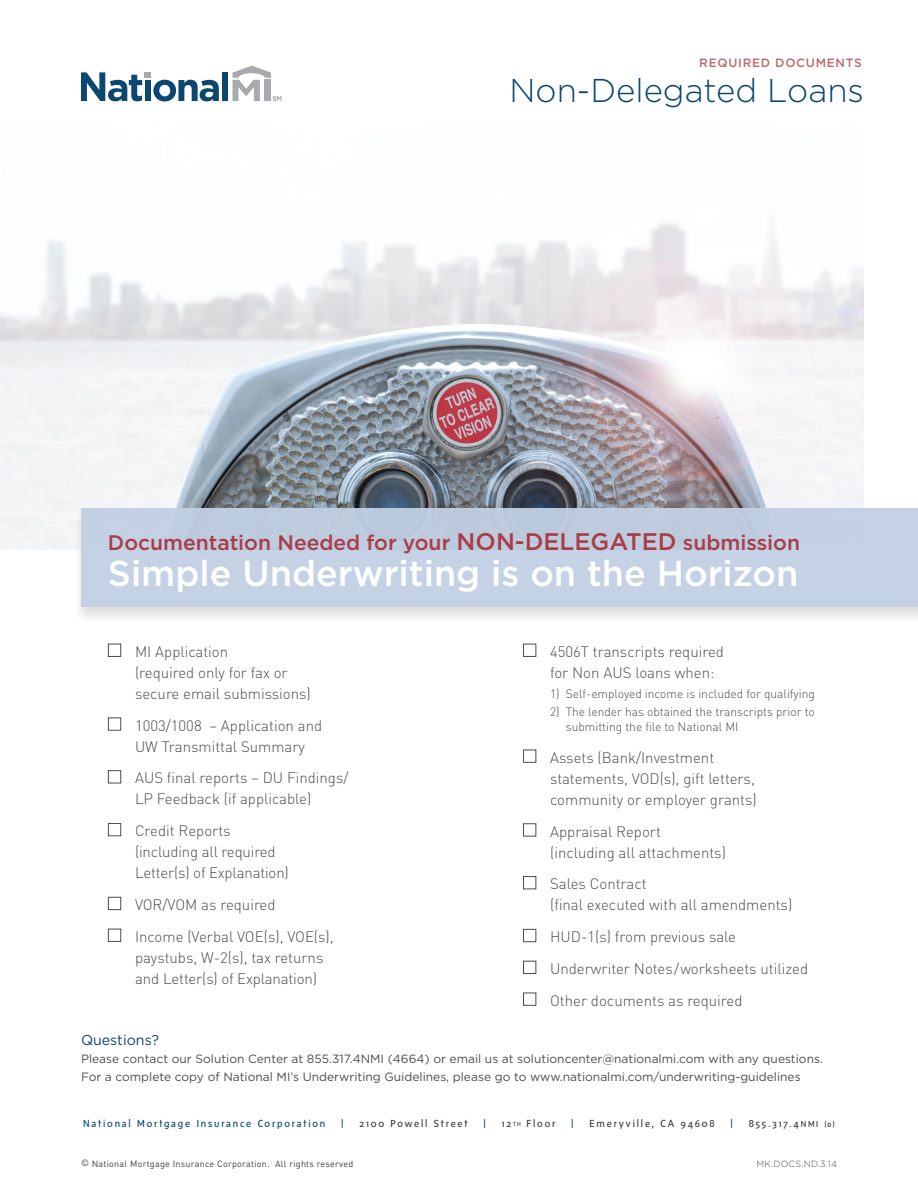
<style>
.page{position:relative;width:918px;height:1188px;background:#fff}
.page>*{position:absolute;margin:0;border:0;box-sizing:border-box;transform-origin:0 0}
.t1{font:500 36px "Gotham";color:#fff}
.t2{font:300 33px "Gotham";color:#0b4770}
.t3{font:500 21px "Gotham";color:#aa3c48}
.t4{font:300 15px/21px "DIN";color:#4b4c4d}
.t5{font:14.25px "Gotham";color:#0b4770}
.t6{font:12px/18px "Gotham";color:#4b4c4d}
.t7{font:300 12px/15px "DIN";color:#4b4c4d}
.t8{font:500 12px "Gotham";letter-spacing:.06em;color:#bd6868}
.t9{font:10.5px "Sense";letter-spacing:.175em;color:#3e3e3f}
.t10{font:10.5px "Sense";letter-spacing:.175em;color:#0b4770}
.t11{font:9px "DIN";letter-spacing:.025em;color:#3e3e3f}
.t12{font:300 9px "Gotham";letter-spacing:.025em;color:#4b4c4d}
.s1{font-size:24px}
.s2{font-size:6px}
.s3{font-size:9px}
.s4{font-family:"DIN";font-weight:500;font-size:7.5px}
.s5{font-family:"DIN";font-weight:500;font-size:8.25px}
</style>
<div class="page">
<img style="left:0;top:223px;width:864px;height:327px">
<div style="left:108px;top:644px;width:13px;height:13px;border:1px solid #4b4c4d"></div>
<div style="left:108px;top:717px;width:13px;height:14px;border:1px solid #4b4c4d"></div>
<div style="left:108px;top:770px;width:13px;height:13px;border:1px solid #4b4c4d"></div>
<div style="left:108px;top:823px;width:13px;height:13px;border:1px solid #4b4c4d"></div>
<div style="left:108px;top:897px;width:13px;height:13px;border:1px solid #4b4c4d"></div>
<div style="left:108px;top:929px;width:13px;height:13px;border:1px solid #4b4c4d"></div>
<div style="left:523px;top:644px;width:13px;height:13px;border:1px solid #4b4c4d"></div>
<div style="left:523px;top:750px;width:13px;height:13px;border:1px solid #4b4c4d"></div>
<div style="left:523px;top:823px;width:13px;height:14px;border:1px solid #4b4c4d"></div>
<div style="left:523px;top:876px;width:13px;height:13px;border:1px solid #4b4c4d"></div>
<div style="left:523px;top:929px;width:13px;height:13px;border:1px solid #4b4c4d"></div>
<div style="left:523px;top:961px;width:13px;height:13px;border:1px solid #4b4c4d"></div>
<div style="left:523px;top:993px;width:13px;height:13px;border:1px solid #4b4c4d"></div>
<div style="left:73px;top:508px;width:845px;height:115px;background:#76787b;opacity:.25"></div>
<div style="left:81px;top:508px;width:837px;height:99px;background:#c2d0e4"></div>
<div style="left:222px;top:72px;width:6px;height:29px;background:#0b4770"></div>
<svg style="left:81px;top:72px;width:138px;height:29px"></svg>
<svg style="left:233px;top:66px;width:48px;height:35px"></svg>
<p class="t8" style="left:699px;top:56px;width:164px">REQUIRED DOCUMENTS</p>
<p class="t2" style="left:510px;top:72px;width:356px">Non-Delegated Loans</p>
<p class="t3" style="left:108px;top:530px;width:694px">Documentation Needed for your <span class="s1">NON-DELEGATED</span> submission</p>
<p class="t1" style="left:108px;top:553px;width:692px">Simple Underwriting is on the Horizon</p>
<p class="t4" style="left:135px;top:641px;width:177px">MI Application<br>(required only for fax or secure email submissions)</p>
<p class="t4" style="left:135px;top:715px;width:189px">1003/1008 – Application and<br>UW Transmittal Summary</p>
<p class="t4" style="left:135px;top:767px;width:215px">AUS final reports – DU Findings/<br>LP Feedback (if applicable)</p>
<p class="t4" style="left:135px;top:820px;width:155px">Credit Reports (including all required<br>Letter(s) of Explanation)</p>
<p class="t4" style="left:135px;top:894px;width:142px">VOR/VOM as required</p>
<p class="t4" style="left:135px;top:926px;width:200px">Income (Verbal VOE(s), VOE(s), paystubs, W-2(s), tax returns and Letter(s) of Explanation)</p>
<p class="t4" style="left:550px;top:641px;width:175px">4506T transcripts required for Non AUS loans when:</p>
<p class="t7" style="left:550px;top:686px;width:266px">1) Self-employed income is included for qualifying</p>
<p class="t7" style="left:566px;top:704px;width:251px;text-indent:-16px">2) The lender has obtained the transcripts prior to submitting the file to National MI</p>
<p class="t4" style="left:550px;top:747px;width:208px">Assets (Bank/Investment statements, VOD(s), gift letters, community or employer grants)</p>
<p class="t4" style="left:550px;top:820px;width:177px">Appraisal Report (including all attachments)</p>
<p class="t4" style="left:550px;top:873px;width:244px">Sales Contract<br>(final executed with all amendments)</p>
<p class="t4" style="left:550px;top:926px;width:187px">HUD-1(s) from previous sale</p>
<p class="t4" style="left:550px;top:958px;width:259px">Underwriter Notes/worksheets utilized</p>
<p class="t4" style="left:550px;top:990px;width:194px">Other documents as required</p>
<p class="t5" style="left:81px;top:1032px;width:80px">Questions?</p>
<p class="t6" style="left:81px;top:1049px;width:744px">Please contact our Solution Center at 855.317.4NMI (4664) or email us at solutioncenter@nationalmi.com with any questions.<br>For a complete copy of National MI’s Underwriting Guidelines, please go to www.nationalmi.com/underwriting-guidelines</p>
<p class="t10" style="left:83px;top:1118px;width:244px">National Mortgage Insurance Corporation</p>
<p class="t10" style="left:341px;top:1118px;width:5px">|</p>
<p class="t9" style="left:359px;top:1118px;width:110px">2100 Powell Street</p>
<p class="t10" style="left:483px;top:1118px;width:5px">|</p>
<p class="t9" style="left:502px;top:1118px;width:55px">12 <span class="s2">TH</span> Floor</p>
<p class="t10" style="left:571px;top:1118px;width:5px">|</p>
<p class="t9" style="left:590px;top:1118px;width:127px">Emeryville, CA 94608</p>
<p class="t10" style="left:730px;top:1118px;width:5px">|</p>
<p class="t9" style="left:749px;top:1118px;width:88px">855.317.4<span class="s3">NMI</span> <span class="s4">(</span><span class="s5">o</span><span class="s4">)</span></p>
<p class="t11" style="left:81px;top:1158px;width:274px">© National Mortgage Insurance Corporation. All rights reserved</p>
<p class="t12" style="left:756px;top:1159px;width:82px">MK.DOCS.ND.3.14</p>
</div>
